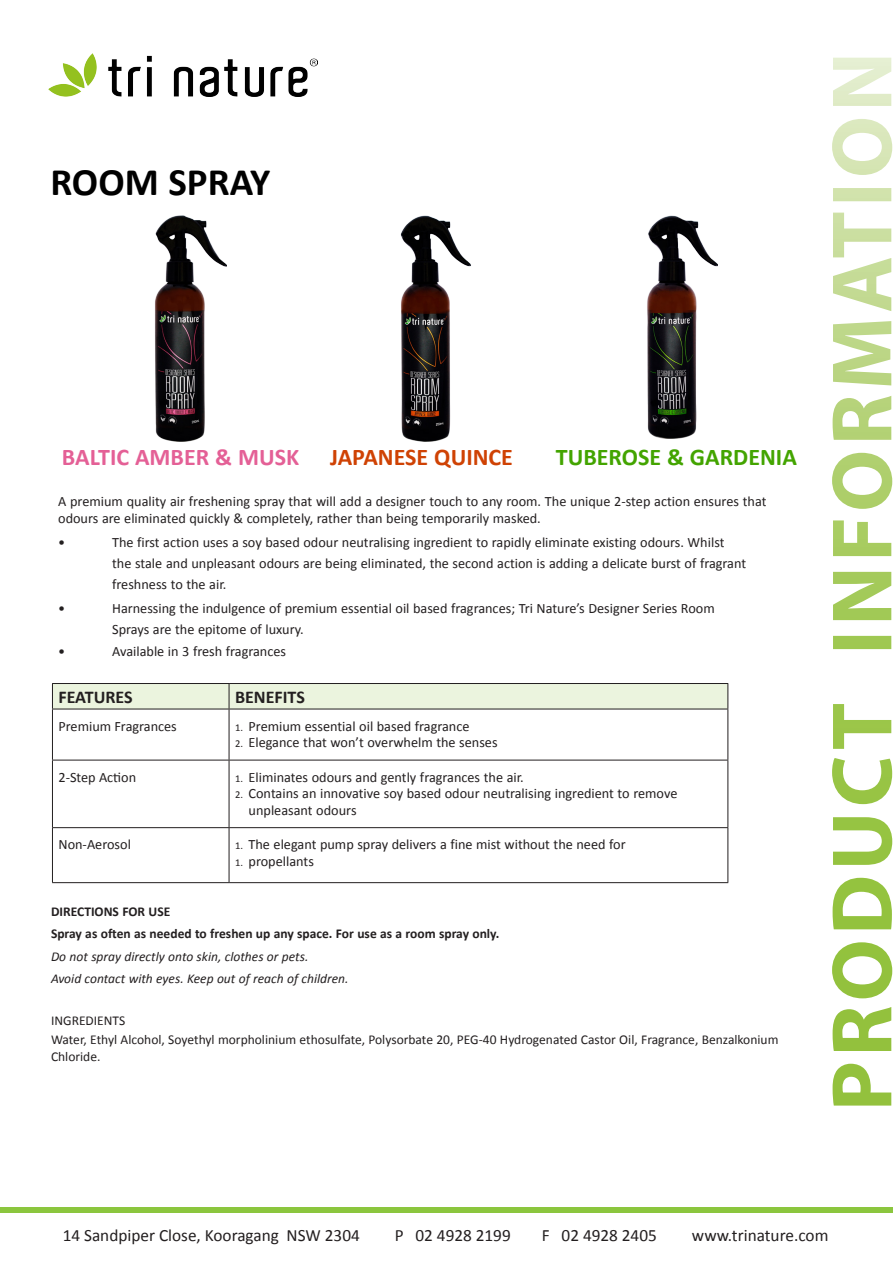
<style>
.page{position:relative;width:893px;height:1263px;background:#fff}
.page>*{position:absolute;margin:0;border:0;box-sizing:border-box;transform-origin:0 0}
.t1{font:700 39px "Calibri";color:#000}
.t2{font:700 24px "Calibri";color:#43a400}
.t3{font:700 24px "Calibri";color:#e46096}
.t4{font:700 24px "Calibri";color:#cf4204}
.t5{font:700 18px "Calibri";color:#231f20}
.t6{font:17.25px "Calibri";color:#231f20}
.t7{font:14.25px/16.5px "Calibri";color:#231f20}
.t8{font:13.5px/16.2px "Calibri";color:#231f20}
.t9{font:italic 13.5px "Calibri";color:#231f20}
.Paragraph_Style_19{font:700 13.5px "Calibri";color:#231f20}
.s1{font-size:10.5px}
</style>
<div class="page">
<img style="left:49px;top:53px;width:268px;height:44px">
<div style="left:0;top:1208px;width:893px;height:5px;background:#8bc63e"></div>
<svg style="left:832px;top:119px;width:60px;height:986px"></svg>
<svg style="left:52px;top:683px;width:676px;height:26px;background:#dee6d1"></svg>
<hr style="left:52px;top:709px;width:177px;height:1px;background:#231f20">
<hr style="left:52px;top:709px;width:1px;height:51px;background:#231f20">
<hr style="left:229px;top:709px;width:499px;height:1px;background:#231f20">
<hr style="left:229px;top:709px;width:1px;height:51px;background:#231f20">
<hr style="left:727px;top:709px;width:1px;height:51px;background:#231f20">
<hr style="left:52px;top:760px;width:177px;height:1px;background:#231f20">
<hr style="left:52px;top:760px;width:1px;height:67px;background:#231f20">
<hr style="left:229px;top:760px;width:499px;height:1px;background:#231f20">
<hr style="left:229px;top:760px;width:1px;height:67px;background:#231f20">
<hr style="left:727px;top:760px;width:1px;height:67px;background:#231f20">
<hr style="left:52px;top:827px;width:177px;height:1px;background:#231f20">
<hr style="left:52px;top:828px;width:1px;height:54px;background:#231f20">
<hr style="left:229px;top:827px;width:499px;height:1px;background:#231f20">
<hr style="left:229px;top:828px;width:1px;height:54px;background:#231f20">
<hr style="left:727px;top:828px;width:1px;height:54px;background:#231f20">
<hr style="left:52px;top:882px;width:177px;height:1px;background:#231f20">
<hr style="left:229px;top:882px;width:499px;height:1px;background:#231f20">
<img style="left:155px;top:215px;width:71px;height:226px">
<img style="left:400px;top:215px;width:71px;height:226px">
<img style="left:647px;top:215px;width:70px;height:224px">
<p class="t1" style="left:50px;top:158px;width:221px">ROOM SPRAY</p>
<p class="t3" style="left:62px;top:442px;width:239px">BALTIC AMBER &amp; MUSK</p>
<p class="t4" style="left:330px;top:442px;width:184px">JAPANESE QUINCE</p>
<p class="t2" style="left:556px;top:442px;width:243px">TUBEROSE &amp; GARDENIA</p>
<p class="t7" style="left:58px;top:492px;width:710px;line-height:17.1px">A premium quality air freshening spray that will add a designer touch to any room. The unique 2-step action ensures that odours are eliminated quickly &amp; completely, rather than being temporarily masked.</p>
<p class="t7" style="left:58px;top:534px;width:9px">•</p>
<p class="t7" style="left:112px;top:534px;width:614px">The first action uses a soy based odour neutralising ingredient to rapidly eliminate existing odours. Whilst</p>
<p class="t7" style="left:112px;top:553px;width:635px;line-height:21px">the stale and unpleasant odours are being eliminated, the second action is adding a delicate burst of fragrant freshness to the air.</p>
<p class="t7" style="left:58px;top:600px;width:9px">•</p>
<p class="t7" style="left:112px;top:600px;width:604px">Harnessing the indulgence of premium essential oil based fragrances; Tri Nature’s Designer Series Room</p>
<p class="t7" style="left:112px;top:621px;width:193px">Sprays are the epitome of luxury.</p>
<p class="t7" style="left:58px;top:643px;width:9px">•</p>
<p class="t7" style="left:112px;top:643px;width:175px">Available in 3 fresh fragrances</p>
<p class="t5" style="left:58px;top:685px;width:76px">FEATURES</p>
<p class="t5" style="left:235px;top:685px;width:71px">BENEFITS</p>
<p class="t7" style="left:58px;top:718px;width:120px">Premium Fragrances</p>
<p class="t7" style="left:235px;top:718px;width:236px"><span class="s1">1.</span> Premium essential oil based fragrance</p>
<p class="t7" style="left:235px;top:734px;width:264px"><span class="s1">2.</span> Elegance that won’t overwhelm the senses</p>
<p class="t7" style="left:58px;top:769px;width:79px">2-Step Action</p>
<p class="t7" style="left:235px;top:769px;width:290px"><span class="s1">1.</span> Eliminates odours and gently fragrances the air.</p>
<p class="t7" style="left:249px;top:785px;width:430px;text-indent:-14px"><span class="s1">2.</span> Contains an innovative soy based odour neutralising ingredient to remove unpleasant odours</p>
<p class="t7" style="left:58px;top:836px;width:74px">Non-Aerosol</p>
<p class="t7" style="left:235px;top:836px;width:392px"><span class="s1">1.</span> The elegant pump spray delivers a fine mist without the need for</p>
<p class="t7" style="left:235px;top:853px;width:80px"><span class="s1">1.</span> propellants</p>
<p class="Paragraph_Style_19" style="left:51px;top:902px;width:121px">DIRECTIONS FOR USE</p>
<p class="Paragraph_Style_19" style="left:51px;top:925px;width:450px">Spray as often as needed to freshen up any space. For use as a room spray only.</p>
<p class="t9" style="left:51px;top:947px;width:259px">Do not spray directly onto skin, clothes or pets.</p>
<p class="t9" style="left:51px;top:969px;width:299px">Avoid contact with eyes. Keep out of reach of children.</p>
<p class="t8" style="left:51px;top:1012px;width:76px">INGREDIENTS</p>
<p class="t8" style="left:51px;top:1032px;width:729px">Water, Ethyl Alcohol, Soyethyl morpholinium ethosulfate, Polysorbate 20, PEG-40 Hydrogenated Castor Oil, Fragrance, Benzalkonium<br>Chloride.</p>
<p class="t6" style="left:63px;top:1224px;width:299px">14 Sandpiper Close, Kooragang NSW 2304</p>
<p class="t6" style="left:395px;top:1224px;width:117px">P 02 4928 2199</p>
<p class="t6" style="left:542px;top:1224px;width:116px">F 02 4928 2405</p>
<p class="t6" style="left:692px;top:1224px;width:138px">www.trinature.com</p>
</div>
